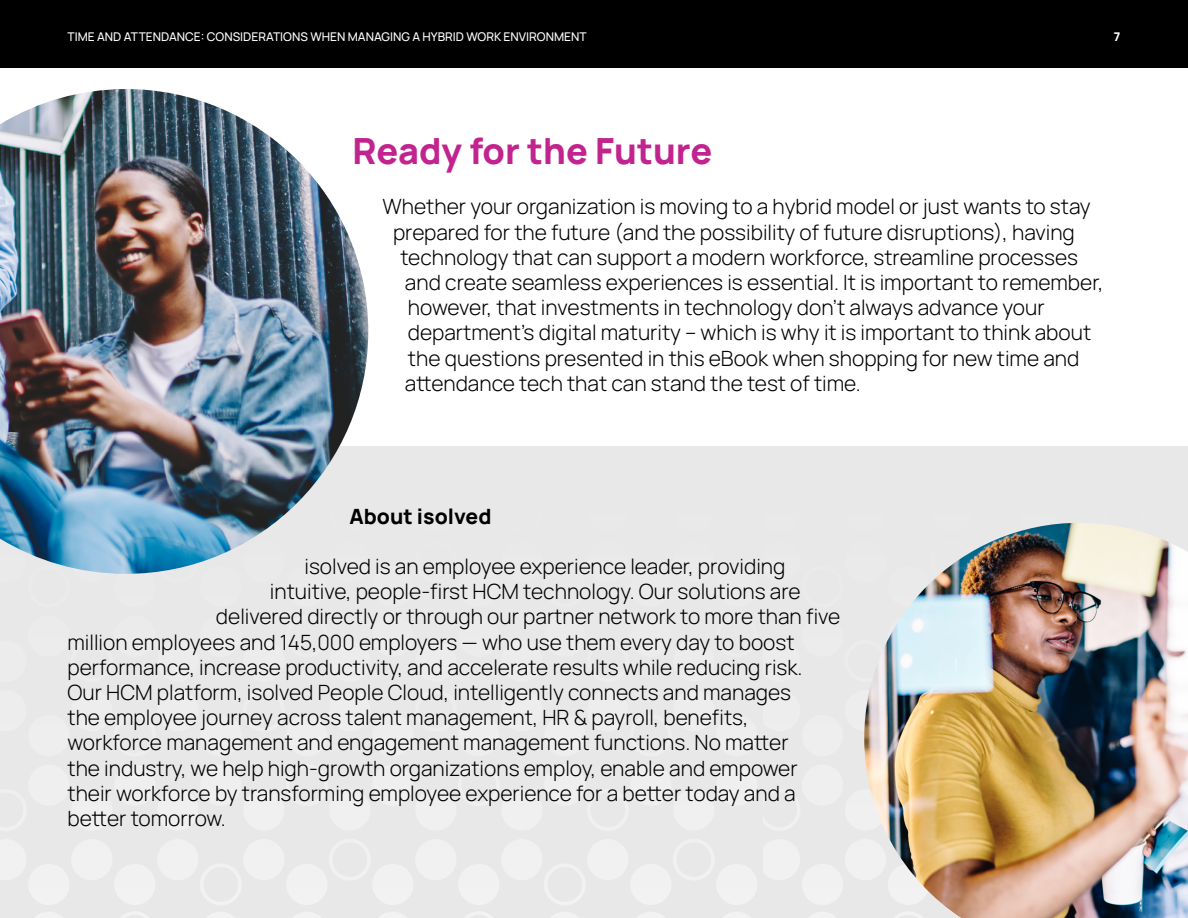
<style>
.page{position:relative;width:1188px;height:918px;background:#fff}
.page>*{position:absolute;margin:0;border:0;box-sizing:border-box;transform-origin:0 0}
.t1{font:800 36px "Manrope";color:#c2248f}
.t2{font:300 21px "Manrope";color:#000}
.t3{font:800 21px "Manrope";color:#000}
.t4{font:500 12px "Manrope";color:#fff}
.t5{font:800 12px "Manrope";color:#fff}
</style>
<div class="page">
<div style="left:0;top:447px;width:1188px;height:471px;background:#e9e8e8"></div>
<div style="left:0;top:0;width:1188px;height:68px;background:#000"></div>
<img style="left:864px;top:523px;width:324px;height:395px">
<img style="left:0;top:89px;width:368px;height:485px">
<p class="t4" style="left:68px;top:28px;width:521px">TIME AND ATTENDANCE: CONSIDERATIONS WHEN MANAGING A HYBRID WORK ENVIRONMENT</p>
<p class="t5" style="left:1114px;top:28px;width:8px">7</p>
<h1 class="t1" style="left:352px;top:126px;width:361px">Ready for the Future</h1>
<p class="t2" style="left:382px;top:192px;width:710px">Whether your organization is moving to a hybrid model or just wants to stay</p>
<p class="t2" style="left:393px;top:217px;width:683px">prepared for the future (and the possibility of future disruptions), having</p>
<p class="t2" style="left:400px;top:242px;width:679px">technology that can support a modern workforce, streamline processes</p>
<p class="t2" style="left:405px;top:268px;width:700px">and create seamless experiences is essential. It is important to remember,</p>
<p class="t2" style="left:408px;top:293px;width:638px">however, that investments in technology don’t always advance your</p>
<p class="t2" style="left:408px;top:318px;width:685px">department’s digital maturity – which is why it is important to think about</p>
<p class="t2" style="left:408px;top:343px;width:673px">the questions presented in this eBook when shopping for new time and</p>
<p class="t2" style="left:405px;top:368px;width:457px">attendance tech that can stand the test of time.</p>
<p class="t3" style="left:349px;top:501px;width:143px">About isolved</p>
<p class="t2" style="left:304px;top:552px;width:482px">isolved is an employee experience leader, providing</p>
<p class="t2" style="left:270px;top:577px;width:532px">intuitive, people-first HCM technology. Our solutions are</p>
<p class="t2" style="left:216px;top:602px;width:626px">delivered directly or through our partner network to more than five</p>
<p class="t2" style="left:68px;top:627px;width:729px">million employees and 145,000 employers — who use them every day to boost</p>
<p class="t2" style="left:68px;top:652px;width:737px">performance, increase productivity, and accelerate results while reducing risk.</p>
<p class="t2" style="left:68px;top:678px;width:725px">Our HCM platform, isolved People Cloud, intelligently connects and manages</p>
<p class="t2" style="left:68px;top:703px;width:683px">the employee journey across talent management, HR &amp; payroll, benefits,</p>
<p class="t2" style="left:68px;top:728px;width:723px">workforce management and engagement management functions. No matter</p>
<p class="t2" style="left:68px;top:753px;width:732px">the industry, we help high-growth organizations employ, enable and empower</p>
<p class="t2" style="left:68px;top:778px;width:730px">their workforce by transforming employee experience for a better today and a</p>
<p class="t2" style="left:68px;top:804px;width:160px">better tomorrow.</p>
</div>
